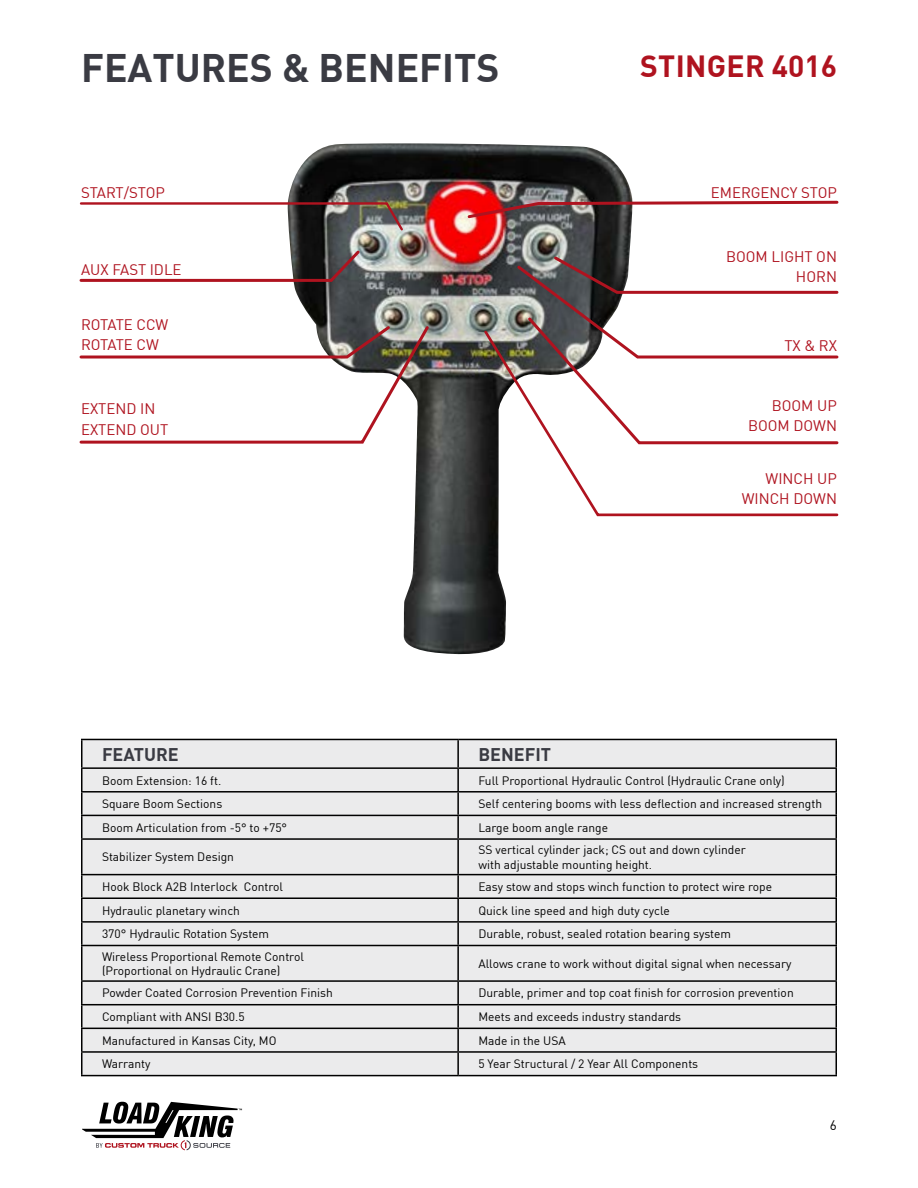
<style>
.page{position:relative;width:918px;height:1188px;background:#fff}
.page>*{position:absolute;margin:0;border:0;box-sizing:border-box;transform-origin:0 0}
.t1{font:700 39px "DIN Pro";color:#3a3b43}
.t2{font:700 30px "DIN Pro";letter-spacing:.01em;color:#af131f}
.t3{font:700 18px "DIN Pro";color:#3a3b43}
.t4{font:15px/20.2px "DIN Pro";color:#af131f;text-align:right}
.t5{font:13.5px "DIN Pro";color:#000}
.t6{font:12px/14.4px "DIN Pro";color:#000}
</style>
<div class="page">
<img style="left:288px;top:143px;width:345px;height:512px">
<svg style="left:82px;top:1102px;width:160px;height:48px"></svg>
<svg style="left:79px;top:201px;width:326px;height:32px"></svg>
<svg style="left:79px;top:248px;width:283px;height:35px"></svg>
<svg style="left:79px;top:323px;width:352px;height:128px"></svg>
<img style="left:466px;top:199px;width:373px;height:21px">
<svg style="left:515px;top:254px;width:324px;height:74px"></svg>
<svg style="left:482px;top:328px;width:357px;height:190px"></svg>
<div style="left:82px;top:740px;width:754px;height:335px;background:#ebebec"></div>
<hr style="left:81px;top:739px;width:377px;height:1px;background:#000">
<hr style="left:458px;top:739px;width:379px;height:1px;background:#000">
<hr style="left:457px;top:740px;width:2px;height:27px;background:#000">
<hr style="left:81px;top:767px;width:377px;height:2px;background:#000">
<hr style="left:458px;top:767px;width:379px;height:2px;background:#000">
<hr style="left:457px;top:769px;width:2px;height:22px;background:#000">
<hr style="left:81px;top:791px;width:377px;height:2px;background:#000">
<hr style="left:458px;top:791px;width:379px;height:2px;background:#000">
<hr style="left:457px;top:793px;width:2px;height:22px;background:#000">
<hr style="left:81px;top:815px;width:377px;height:1px;background:#000">
<svg style="left:81px;top:740px;width:1px;height:98px"></svg>
<hr style="left:458px;top:815px;width:379px;height:1px;background:#000">
<hr style="left:457px;top:816px;width:2px;height:22px;background:#000">
<svg style="left:836px;top:740px;width:1px;height:98px"></svg>
<hr style="left:81px;top:838px;width:377px;height:2px;background:#000">
<hr style="left:81px;top:840px;width:1px;height:34px;background:#000">
<hr style="left:458px;top:838px;width:379px;height:2px;background:#000">
<hr style="left:457px;top:840px;width:2px;height:34px;background:#000">
<hr style="left:836px;top:840px;width:1px;height:34px;background:#000">
<hr style="left:81px;top:874px;width:377px;height:1px;background:#000">
<hr style="left:458px;top:874px;width:379px;height:1px;background:#000">
<hr style="left:457px;top:875px;width:2px;height:22px;background:#000">
<hr style="left:81px;top:897px;width:377px;height:2px;background:#000">
<hr style="left:458px;top:897px;width:379px;height:2px;background:#000">
<hr style="left:457px;top:899px;width:2px;height:22px;background:#000">
<hr style="left:81px;top:921px;width:377px;height:2px;background:#000">
<svg style="left:81px;top:875px;width:1px;height:70px"></svg>
<hr style="left:458px;top:921px;width:379px;height:2px;background:#000">
<hr style="left:457px;top:923px;width:2px;height:22px;background:#000">
<svg style="left:836px;top:875px;width:1px;height:70px"></svg>
<hr style="left:81px;top:945px;width:377px;height:1px;background:#000">
<hr style="left:81px;top:946px;width:1px;height:34px;background:#000">
<hr style="left:458px;top:945px;width:379px;height:1px;background:#000">
<hr style="left:457px;top:946px;width:2px;height:34px;background:#000">
<hr style="left:836px;top:946px;width:1px;height:34px;background:#000">
<hr style="left:81px;top:980px;width:377px;height:2px;background:#000">
<hr style="left:458px;top:980px;width:379px;height:2px;background:#000">
<hr style="left:457px;top:982px;width:2px;height:22px;background:#000">
<hr style="left:81px;top:1004px;width:377px;height:1px;background:#000">
<hr style="left:458px;top:1004px;width:379px;height:1px;background:#000">
<hr style="left:457px;top:1005px;width:2px;height:23px;background:#000">
<hr style="left:81px;top:1028px;width:377px;height:1px;background:#000">
<hr style="left:458px;top:1028px;width:379px;height:1px;background:#000">
<hr style="left:457px;top:1029px;width:2px;height:22px;background:#000">
<hr style="left:81px;top:1051px;width:377px;height:2px;background:#000">
<svg style="left:81px;top:982px;width:1px;height:93px"></svg>
<hr style="left:458px;top:1051px;width:379px;height:2px;background:#000">
<hr style="left:457px;top:1053px;width:2px;height:22px;background:#000">
<svg style="left:836px;top:982px;width:1px;height:93px"></svg>
<hr style="left:81px;top:1075px;width:377px;height:1px;background:#000">
<hr style="left:458px;top:1075px;width:379px;height:1px;background:#000">
<h1 class="t1" style="left:81px;top:38px;width:420px">FEATURES &amp; BENEFITS</h1>
<p class="t4" style="left:81px;top:182px;width:86px">START/STOP</p>
<p class="t4" style="left:81px;top:258px;width:102px">AUX FAST IDLE</p>
<p class="t4" style="left:81px;top:314px;width:89px;text-align:left">ROTATE CCW<br>ROTATE CW</p>
<p class="t4" style="left:81px;top:398px;width:89px;text-align:left">EXTEND IN<br>EXTEND OUT</p>
<h2 class="t2" style="left:640px;top:43px;width:198px">STINGER 4016</h2>
<p class="t4" style="left:711px;top:182px;width:128px">EMERGENCY STOP</p>
<p class="t4" style="left:726px;top:246px;width:112px">BOOM LIGHT ON<br>HORN</p>
<p class="t4" style="left:784px;top:335px;width:54px">TX &amp; RX</p>
<p class="t4" style="left:748px;top:395px;width:90px">BOOM UP<br>BOOM DOWN</p>
<p class="t4" style="left:742px;top:467px;width:97px">WINCH UP<br>WINCH DOWN</p>
<h3 class="t3" style="left:102px;top:740px;width:78px">FEATURE</h3>
<h3 class="t3" style="left:478px;top:740px;width:74px">BENEFIT</h3>
<p class="t6" style="left:102px;top:772px;width:121px">Boom Extension: 16 ft.</p>
<p class="t6" style="left:478px;top:772px;width:308px">Full Proportional Hydraulic Control (Hydraulic Crane only)</p>
<p class="t6" style="left:102px;top:796px;width:122px">Square Boom Sections</p>
<p class="t6" style="left:478px;top:796px;width:345px">Self centering booms with less deflection and increased strength</p>
<p class="t6" style="left:102px;top:820px;width:187px">Boom Articulation from -5° to +75°</p>
<p class="t6" style="left:478px;top:820px;width:131px">Large boom angle range</p>
<p class="t6" style="left:102px;top:849px;width:133px">Stabilizer System Design</p>
<p class="t6" style="left:478px;top:842px;width:269px">SS vertical cylinder jack; CS out and down cylinder with adjustable mounting height.</p>
<p class="t6" style="left:102px;top:879px;width:183px">Hook Block A2B Interlock Control</p>
<p class="t6" style="left:478px;top:879px;width:295px">Easy stow and stops winch function to protect wire rope</p>
<p class="t6" style="left:102px;top:902px;width:140px">Hydraulic planetary winch</p>
<p class="t6" style="left:478px;top:902px;width:193px">Quick line speed and high duty cycle</p>
<p class="t6" style="left:102px;top:926px;width:169px">370° Hydraulic Rotation System</p>
<p class="t6" style="left:478px;top:926px;width:254px">Durable, robust, sealed rotation bearing system</p>
<p class="t6" style="left:102px;top:948px;width:203px">Wireless Proportional Remote Control (Proportional on Hydraulic Crane)</p>
<p class="t6" style="left:478px;top:956px;width:315px">Allows crane to work without digital signal when necessary</p>
<p class="t6" style="left:102px;top:985px;width:232px">Powder Coated Corrosion Prevention Finish</p>
<p class="t6" style="left:478px;top:985px;width:317px">Durable, primer and top coat finish for corrosion prevention</p>
<p class="t6" style="left:102px;top:1009px;width:144px">Compliant with ANSI B30.5</p>
<p class="t6" style="left:478px;top:1009px;width:204px">Meets and exceeds industry standards</p>
<p class="t6" style="left:102px;top:1032px;width:176px">Manufactured in Kansas City, MO</p>
<p class="t6" style="left:478px;top:1032px;width:89px">Made in the USA</p>
<p class="t6" style="left:102px;top:1056px;width:50px">Warranty</p>
<p class="t6" style="left:478px;top:1056px;width:221px">5 Year Structural / 2 Year All Components</p>
<p class="t5" style="left:830px;top:1115px;width:9px">6</p>
</div>
